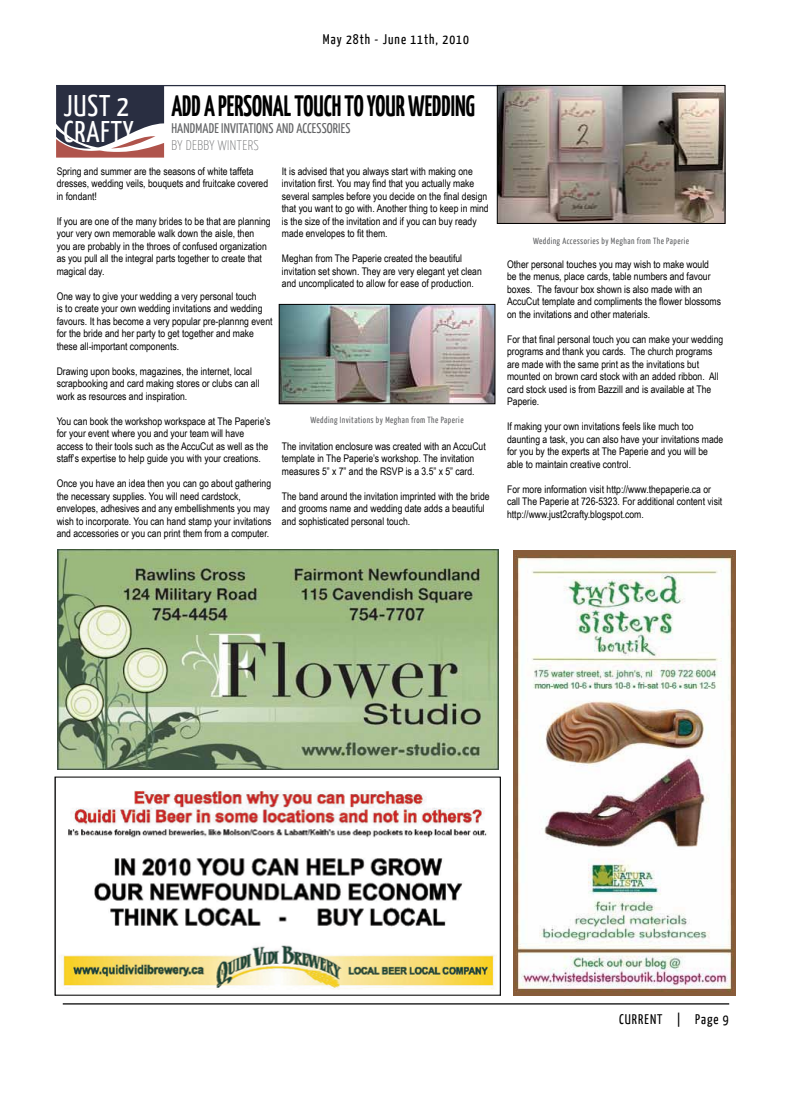
<style>
.page{position:relative;width:792px;height:1098px;background:#fff}
.page>*{position:absolute;margin:0;border:0;box-sizing:border-box;transform-origin:0 0}
.t1{font:30px/26px "Yanone Kaffeesatz";color:#fff}
.t2{font:700 29.5px "Yanone Kaffeesatz";color:#000;scale:.85 1}
.t3{font:14px "Yanone Kaffeesatz";letter-spacing:.075em;color:#000}
.t4{font:14px "Yanone Kaffeesatz";letter-spacing:.01em;color:#636466}
.t5{font:100 14px "Yanone Kaffeesatz";letter-spacing:.03em;color:#636466}
.t6{font:10.5px/12.5px "Arial Narrow";color:#000}
.t7{font:9px "Yanone Kaffeesatz";letter-spacing:.05em;color:#636466}
</style>
<div class="page">
<hr style="left:63px;top:1003px;width:666px;height:2px;background:#000">
<div style="left:513px;top:551px;width:223px;height:445px;background:#875c3a"></div>
<img style="left:515px;top:555px;width:218px;height:437px">
<img style="left:59px;top:790px;width:438px;height:200px">
<div style="left:54px;top:777px;width:447px;height:219px;border:1px solid #000"></div>
<img style="left:58px;top:549px;width:441px;height:221px">
<svg style="left:56px;top:86px;width:108px;height:72px;background:#5a515d"></svg>
<hr style="left:56px;top:85px;width:666px;height:1px;background:#292e41">
<img style="left:499px;top:87px;width:224px;height:135px">
<div style="left:497px;top:85px;width:228px;height:139px;border:1px solid #000"></div>
<img style="left:281px;top:306px;width:212px;height:96px">
<div style="left:279px;top:304px;width:216px;height:100px;border:1px solid #000"></div>
<h3 class="t3" style="left:323px;top:30px;width:148px">May 28th - June 11th, 2010</h3>
<h1 class="t1" style="left:63px;top:92px;width:72px">just 2 crafty</h1>
<h2 class="t2" style="left:171px;top:86px;width:359px">ADD A PERSONAL TOUCH TO YOUR WEDDING</h2>
<h3 class="t4" style="left:171px;top:119px;width:181px">Handmade invitations and accessories</h3>
<h3 class="t5" style="left:171px;top:136px;width:89px">BY DEBBY WINTERS</h3>
<p class="t6" style="left:57px;top:165px;width:213px">Spring and summer are the seasons of white taffeta dresses, wedding veils, bouquets and fruitcake covered in fondant!</p>
<p class="t6" style="left:57px;top:215px;width:215px">If you are one of the many brides to be that are planning your very own memorable walk down the aisle, then you are probably in the throes of confused organization as you pull all the integral parts together to create that magical day.</p>
<p class="t6" style="left:57px;top:290px;width:217px">One way to give your wedding a very personal touch<br>is to create your own wedding invitations and wedding favours. It has become a very popular pre-plannng event for the bride and her party to get together and make these all-important components.</p>
<p class="t6" style="left:57px;top:365px;width:204px">Drawing upon books, magazines, the internet, local scrapbooking and card making stores or clubs can all work as resources and inspiration.</p>
<p class="t6" style="left:57px;top:415px;width:215px">You can book the workshop workspace at The Paperie’s for your event where you and your team will have access to their tools such as the AccuCut as well as the staff’s expertise to help guide you with your creations.</p>
<p class="t6" style="left:57px;top:477px;width:216px">Once you have an idea then you can go about gathering the necessary supplies. You will need cardstock, envelopes, adhesives and any embellishments you may wish to incorporate. You can hand stamp your invitations and accessories or you can print them from a computer.</p>
<p class="t6" style="left:282px;top:165px;width:208px">It is advised that you always start with making one invitation first. You may find that you actually make several samples before you decide on the final design that you want to go with. Another thing to keep in mind is the size of the invitation and if you can buy ready made envelopes to fit them.</p>
<p class="t6" style="left:282px;top:252px;width:201px">Meghan from The Paperie created the beautiful invitation set shown. They are very elegant yet clean and uncomplicated to allow for ease of production.</p>
<p class="t7" style="left:311px;top:414px;width:155px">Wedding Invitations by Meghan from The Paperie</p>
<p class="t6" style="left:282px;top:440px;width:205px">The invitation enclosure was created with an AccuCut template in The Paperie’s workshop. The invitation measures 5” x 7” and the RSVP is a 3.5” x 5” card.</p>
<p class="t6" style="left:282px;top:489px;width:209px">The band around the invitation imprinted with the bride and grooms name and wedding date adds a beautiful and sophisticated personal touch.</p>
<p class="t7" style="left:533px;top:235px;width:158px">Wedding Accessories by Meghan from The Paperie</p>
<p class="t6" style="left:507px;top:257px;width:215px">Other personal touches you may wish to make would be the menus, place cards, table numbers and favour boxes. The favour box shown is also made with an AccuCut template and compliments the flower blossoms on the invitations and other materials.</p>
<p class="t6" style="left:507px;top:332px;width:218px">For that final personal touch you can make your wedding programs and thank you cards. The church programs are made with the same print as the invitations but mounted on brown card stock with an added ribbon. All card stock used is from Bazzill and is available at The Paperie.</p>
<p class="t6" style="left:507px;top:420px;width:218px">If making your own invitations feels like much too daunting a task, you can also have your invitations made for you by the experts at The Paperie and you will be able to maintain creative control.</p>
<p class="t6" style="left:507px;top:482px;width:217px">For more information visit http://www.thepaperie.ca or call The Paperie at 726-5323. For additional content visit http://www.just2crafty.blogspot.com.</p>
<h3 class="t3" style="left:619px;top:1010px;width:111px">CURRENT | Page 9</h3>
</div>
